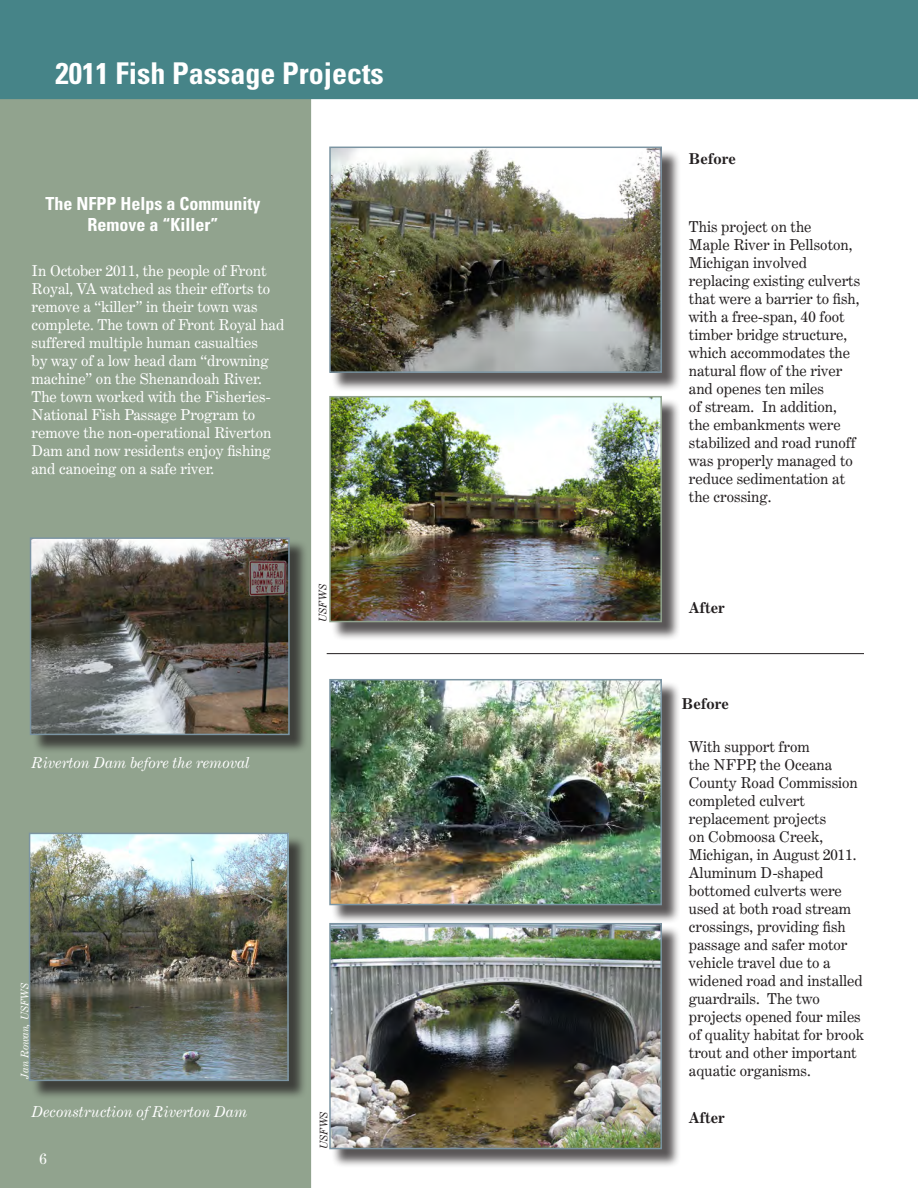
<style>
.page{position:relative;width:918px;height:1188px;background:#fff}
.page>*{position:absolute;margin:0;border:0;box-sizing:border-box;transform-origin:0 0}
.t1{font:700 condensed 30px "Univers";color:#fff}
.t2{font:700 condensed 18px/21.6px "Univers";color:#fff;text-align:center}
.t3{font:15px/18px "Century Expanded BT";color:#231f20}
.t4{font:15px/18px "Century Expanded BT";color:#fff}
.t5{font:italic 15px "Century Expanded BT";color:#fff}
.t6{font:700 15px "Century Expanded BT";color:#231f20}
.t7{font:italic 10.5px "Century Expanded BT";color:#fff}
.t8{font:italic 10.5px "Century Expanded BT";color:#231f20}
</style>
<div class="page">
<div style="left:0;top:99px;width:312px;height:1089px;background:#91a38e"></div>
<div style="left:0;top:0;width:918px;height:99px;background:#468488"></div>
<div style="left:332px;top:149px;width:349px;height:243px;background:#231f20;opacity:.75"></div>
<img style="left:332px;top:150px;width:327px;height:220px">
<div style="left:329px;top:147px;width:333px;height:226px;border:2px solid #7b94a2"></div>
<div style="left:332px;top:398px;width:348px;height:243px;background:#231f20;opacity:.75"></div>
<img style="left:332px;top:399px;width:327px;height:220px">
<div style="left:329px;top:396px;width:333px;height:226px;border:2px solid #91a38e"></div>
<div style="left:332px;top:681px;width:348px;height:243px;background:#231f20;opacity:.75"></div>
<img style="left:332px;top:682px;width:327px;height:220px">
<div style="left:329px;top:679px;width:333px;height:226px;border:2px solid #7b94a2"></div>
<div style="left:332px;top:925px;width:349px;height:243px;background:#231f20;opacity:.75"></div>
<img style="left:332px;top:926px;width:327px;height:220px">
<div style="left:329px;top:923px;width:333px;height:226px;border:2px solid #7b94a2"></div>
<hr style="left:327px;top:653px;width:537px;height:1px;background:#231f20">
<div style="left:31px;top:835px;width:277px;height:265px;background:#231f20;opacity:.75"></div>
<img style="left:32px;top:836px;width:254px;height:242px">
<div style="left:29px;top:833px;width:260px;height:248px;border:2px solid #7b94a2"></div>
<div style="left:32px;top:540px;width:277px;height:214px;background:#231f20;opacity:.75"></div>
<img style="left:33px;top:540px;width:254px;height:192px">
<div style="left:30px;top:537px;width:260px;height:198px;border:2px solid #7b94a2"></div>
<p class="t1" style="left:56px;top:55px;width:330px">2011 Fish Passage Projects</p>
<p class="t2" style="left:45px;top:192px;width:216px">The NFPP Helps a Community<br>Remove a “Killer”</p>
<p class="t4" style="left:32px;top:261px;width:254px">In October 2011, the people of Front Royal, VA watched as their efforts to remove a “killer” in their town was complete. The town of Front Royal had suffered multiple human casualties<br>by way of a low head dam “drowning machine” on the Shenandoah River.<br>The town worked with the Fisheries-National Fish Passage Program to remove the non-operational Riverton Dam and now residents enjoy fishing and canoeing on a safe river.</p>
<p class="t8" style="left:316px;top:622px;width:40px;rotate:-90deg">USFWS</p>
<p class="t5" style="left:32px;top:753px;width:220px">Riverton Dam before the removal</p>
<p class="t7" style="left:18px;top:1079px;width:98px;rotate:-90deg">Jan Rowan, USFWS</p>
<p class="t5" style="left:32px;top:1103px;width:217px">Deconstruction of Riverton Dam</p>
<p class="t4" style="left:39px;top:1150px;width:9px">6</p>
<p class="t8" style="left:317px;top:1149px;width:40px;rotate:-90deg">USFWS</p>
<p class="t6" style="left:689px;top:149px;width:48px">Before</p>
<p class="t3" style="left:689px;top:217px;width:173px">This project on the<br>Maple River in Pellsoton,<br>Michigan involved replacing existing culverts that were a barrier to fish, with a free-span, 40 foot timber bridge structure, which accommodates the natural flow of the river and openes ten miles<br>of stream. In addition, the embankments were stabilized and road runoff was properly managed to reduce sedimentation at the crossing.</p>
<p class="t6" style="left:689px;top:598px;width:37px">After</p>
<p class="t6" style="left:682px;top:694px;width:48px">Before</p>
<p class="t3" style="left:689px;top:738px;width:177px">With support from<br>the NFPP, the Oceana<br>County Road Commission completed culvert replacement projects<br>on Cobmoosa Creek,<br>Michigan, in August 2011.<br>Aluminum D-shaped bottomed culverts were used at both road stream crossings, providing fish passage and safer motor vehicle travel due to a widened road and installed guardrails. The two projects opened four miles of quality habitat for brook trout and other important aquatic organisms.</p>
<p class="t6" style="left:689px;top:1108px;width:37px">After</p>
</div>
